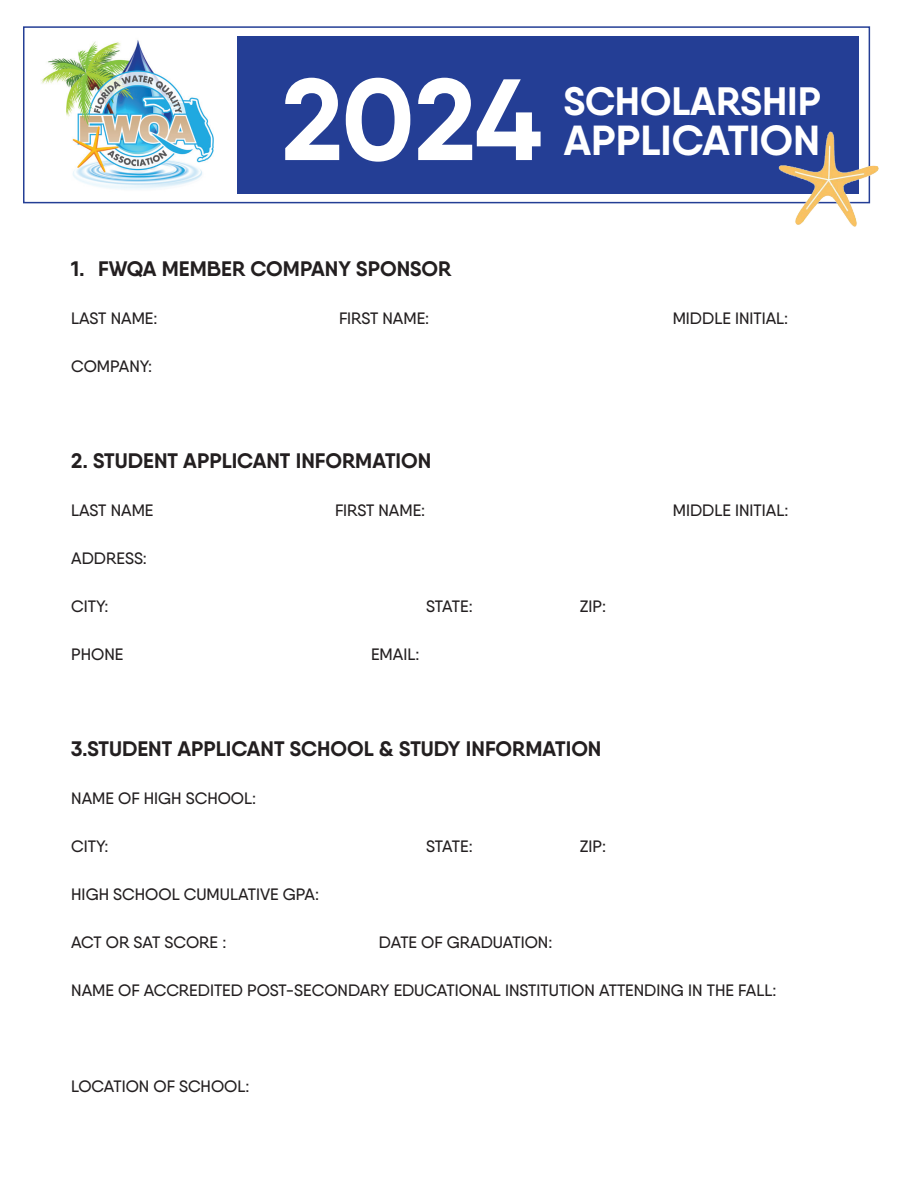
<style>
.page{position:relative;width:918px;height:1188px;background:#fff}
.page>*{position:absolute;margin:0;border:0;box-sizing:border-box;transform-origin:0 0}
.t1{font:700 115.35px "Qanelas";color:#fff}
.t2{font:700 42px "Qanelas";color:#fff}
.t3{font:700 39.6px "Qanelas";color:#fff}
.t4{font:700 21px "Qanelas";color:#231f20}
.t5{font:500 16.5px "Qanelas";color:#231f20}
</style>
<div class="page">
<img style="left:41px;top:40px;width:173px;height:150px">
<div style="left:237px;top:36px;width:622px;height:158px;background:#243e95"></div>
<div style="left:23px;top:26px;width:847px;height:177px;border:2px solid #243e95"></div>
<img style="left:766px;top:115px;width:113px;height:112px">
<h1 class="t1" style="left:281px;top:47px;width:262px">2024</h1>
<h3 class="t3" style="left:564px;top:76px;width:259px">SCHOLARSHIP</h3>
<h2 class="t2" style="left:564px;top:114px;width:258px">APPLICATION</h2>
<p class="t4" style="left:71px;top:255px;width:382px">1. FWQA MEMBER COMPANY SPONSOR</p>
<p class="t5" style="left:71px;top:308px;width:88px">LAST NAME:</p>
<p class="t5" style="left:339px;top:308px;width:92px">FIRST NAME:</p>
<p class="t5" style="left:673px;top:308px;width:117px">MIDDLE INITIAL:</p>
<p class="t5" style="left:71px;top:356px;width:83px">COMPANY:</p>
<p class="t4" style="left:71px;top:447px;width:362px">2. STUDENT APPLICANT INFORMATION</p>
<p class="t5" style="left:71px;top:500px;width:84px">LAST NAME</p>
<p class="t5" style="left:335px;top:500px;width:92px">FIRST NAME:</p>
<p class="t5" style="left:673px;top:500px;width:117px">MIDDLE INITIAL:</p>
<p class="t5" style="left:71px;top:548px;width:77px">ADDRESS:</p>
<p class="t5" style="left:71px;top:596px;width:39px">CITY:</p>
<p class="t5" style="left:426px;top:596px;width:48px">STATE:</p>
<p class="t5" style="left:580px;top:596px;width:28px">ZIP:</p>
<p class="t5" style="left:71px;top:644px;width:54px">PHONE</p>
<p class="t5" style="left:371px;top:644px;width:50px">EMAIL:</p>
<p class="t4" style="left:71px;top:735px;width:532px">3.STUDENT APPLICANT SCHOOL &amp; STUDY INFORMATION</p>
<p class="t5" style="left:71px;top:788px;width:186px">NAME OF HIGH SCHOOL:</p>
<p class="t5" style="left:71px;top:836px;width:39px">CITY:</p>
<p class="t5" style="left:426px;top:836px;width:48px">STATE:</p>
<p class="t5" style="left:580px;top:836px;width:28px">ZIP:</p>
<p class="t5" style="left:71px;top:884px;width:249px">HIGH SCHOOL CUMULATIVE GPA:</p>
<p class="t5" style="left:71px;top:932px;width:157px">ACT OR SAT SCORE :</p>
<p class="t5" style="left:379px;top:932px;width:175px">DATE OF GRADUATION:</p>
<p class="t5" style="left:71px;top:980px;width:707px">NAME OF ACCREDITED POST-SECONDARY EDUCATIONAL INSTITUTION ATTENDING IN THE FALL:</p>
<p class="t5" style="left:71px;top:1076px;width:180px">LOCATION OF SCHOOL:</p>
</div>
